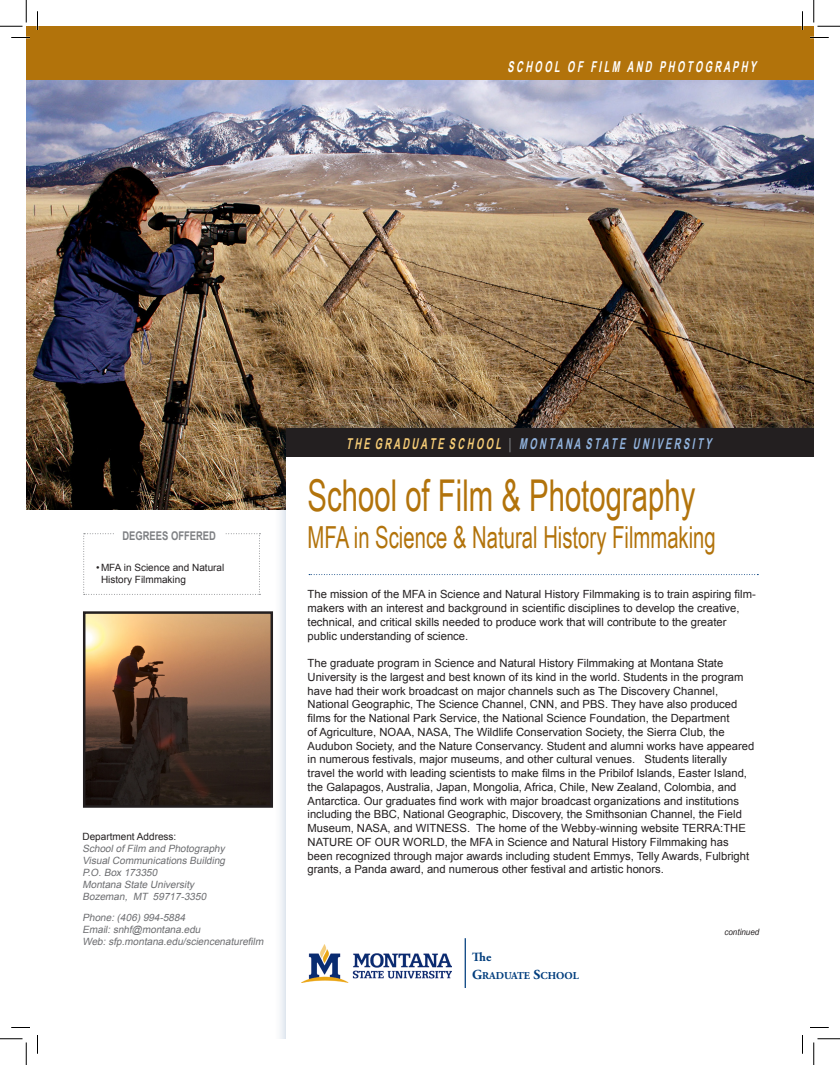
<style>
.page{position:relative;width:840px;height:1065px;background:#fff}
.page>*{position:absolute;margin:0;border:0;box-sizing:border-box;transform-origin:0 0}
.t1{font:43.88px "Arial Narrow";color:#b2730b;scale:.81 1}
.t2{font:30.38px "Arial Narrow";color:#b2730b;scale:.81 1}
.t3{font:italic 700 15px "Arial Narrow";color:#91b3dd;scale:.75 1}
.t4{font:italic 700 15px "Arial Narrow";color:#fff;scale:.75 1}
.t5{font:700 12.5px "Adobe Garamond Pro";color:#013d7d}
.t6{font:700 12px "Arial";color:#7e8083;scale:.78 1}
.t7{font:11.25px/13.8px "Arial";color:#231f20}
.t8{font:700 10.5px "Adobe Garamond Pro";color:#013d7d}
.t9{font:italic 10px "Arial";color:#6c6d70}
.t10{font:10px/12px "Arial";color:#231f20}
.t11{font:italic 8.75px "Arial Narrow";color:#231f20;scale:1.12 1}
.s1{color:#808285}
.s2{color:#f6cc76}
.s3{font-style:normal;color:#7e8083}
.s4{font-size:13.75px}
</style>
<div class="page">
<img style="left:26px;top:80px;width:788px;height:430px">
<div style="left:274px;top:416px;width:540px;height:623px;background:#013d7d;opacity:.27"></div>
<div style="left:287px;top:429px;width:527px;height:610px;background:#fff"></div>
<svg style="left:83px;top:533px;width:177px;height:62px"></svg>
<div style="left:114px;top:532px;width:110px;height:15px;background:#fff"></div>
<img style="left:86px;top:614px;width:184px;height:191px">
<div style="left:83px;top:611px;width:190px;height:197px;border:2px solid #231f20"></div>
<div style="left:287px;top:428px;width:527px;height:29px;background:#231f20"></div>
<img style="left:302px;top:945px;width:150px;height:37px">
<hr style="left:465px;top:938px;width:1px;height:50px;background:#013d7d">
<div style="left:26px;top:26px;width:788px;height:54px;background:#b2730b"></div>
<svg style="left:309px;top:574px;width:449px;height:1px"></svg>
<svg style="left:11px;top:37px;width:19px;height:1px"></svg>
<svg style="left:810px;top:37px;width:19px;height:1px"></svg>
<svg style="left:11px;top:1027px;width:19px;height:1px"></svg>
<svg style="left:810px;top:1027px;width:19px;height:1px"></svg>
<svg style="left:37px;top:11px;width:1px;height:19px"></svg>
<svg style="left:37px;top:1035px;width:1px;height:19px"></svg>
<svg style="left:802px;top:11px;width:1px;height:19px"></svg>
<svg style="left:802px;top:1035px;width:1px;height:19px"></svg>
<svg style="left:0;top:0;width:27px;height:27px"></svg>
<svg style="left:0;top:1039px;width:27px;height:26px"></svg>
<svg style="left:814px;top:0;width:26px;height:27px"></svg>
<svg style="left:814px;top:1039px;width:26px;height:26px"></svg>
<p class="t4" style="left:507px;top:56px;width:338px">SCHO O L O F FILM AND PHO TO G RAPHY</p>
<p class="t6" style="left:122px;top:528px;width:121px">DEGREES O<span class="s1">FF</span>ERED</p>
<p class="t10" style="left:101px;top:561px;width:125px;text-indent:-5px">• MFA in Science and Natural<br>History Filmmaking</p>
<p class="t10" style="left:82px;top:831px;width:95px">Department Address:</p>
<p class="t9" style="left:82px;top:842px;width:146px">SchoolofFilm and Photography</p>
<p class="t9" style="left:82px;top:854px;width:146px">VisualCommunications Building</p>
<p class="t9" style="left:82px;top:866px;width:79px">P.O.Box 173350</p>
<p class="t9" style="left:82px;top:878px;width:116px">Montana State University</p>
<p class="t9" style="left:82px;top:890px;width:128px">Bozeman, MT 59717-3350</p>
<p class="t9" style="left:82px;top:911px;width:107px">Phone:(406)994-5884</p>
<p class="t9" style="left:82px;top:923px;width:122px">Email:snhf@montana.edu</p>
<p class="t9" style="left:82px;top:935px;width:185px">Web:sfp.montana.edu/sciencenaturefilm</p>
<p class="t3" style="left:346px;top:432px;width:493px"><span class="s2">THE G RADUATE SCHO O L</span> <span class="s3">|</span> M O NTANA STATE UNIVERSITY</p>
<p class="t1" style="left:308px;top:463px;width:480px">School of Film &amp; Photography</p>
<p class="t2" style="left:308px;top:515px;width:506px">MFA in Science &amp; Natural History Filmmaking</p>
<p class="t7" style="left:308px;top:588px;width:450px">The mission of the MFA in Science and Natural History Filmmaking is to train aspiring film&shy;makers with an interest and background in scientific disciplines to develop the creative, technical, and critical skills needed to produce work that will contribute to the greater public understanding of science.</p>
<p class="t7" style="left:308px;top:656px;width:417px">The graduate program in Science and Natural History Filmmaking at Montana State</p>
<p class="t7" style="left:308px;top:670px;width:448px">University is the largest and best known of its kind in the world. Students in the program have had their work broadcast on major channels such as The Discovery Channel, National Geographic, The Science Channel, CNN, and PBS. They have also produced films for the National Park Service, the National Science Foundation, the Department<br>of Agriculture, NOAA, NASA, The Wildlife Conservation Society, the Sierra Club, the Audubon Society, and the Nature Conservancy. Student and alumni works have appeared in numerous festivals, major museums, and other cultural venues. Students literally travel the world with leading scientists to make films in the Pribilof Islands, Easter Island, the Galapagos, Australia, Japan, Mongolia, Africa, Chile, New Zealand, Colombia, and Antarctica. Our graduates find work with major broadcast organizations and institutions including the BBC, National Geographic, Discovery, the Smithsonian Channel, the Field Museum, NASA, and WITNESS. The home of the Webby-winning website TERRA:THE NATURE OF OUR WORLD, the MFA in Science and Natural History Filmmaking has been recognized through major awards including student Emmys, Telly Awards, Fulbright grants, a Panda award, and numerous other festival and artistic honors.</p>
<p class="t5" style="left:472px;top:950px;width:21px">The</p>
<p class="t8" style="left:472px;top:969px;width:108px"><span class="s4">G</span>RADUATE <span class="s4">S</span>CHOOL</p>
<p class="t11" style="left:724px;top:926px;width:33px">continued</p>
</div>
